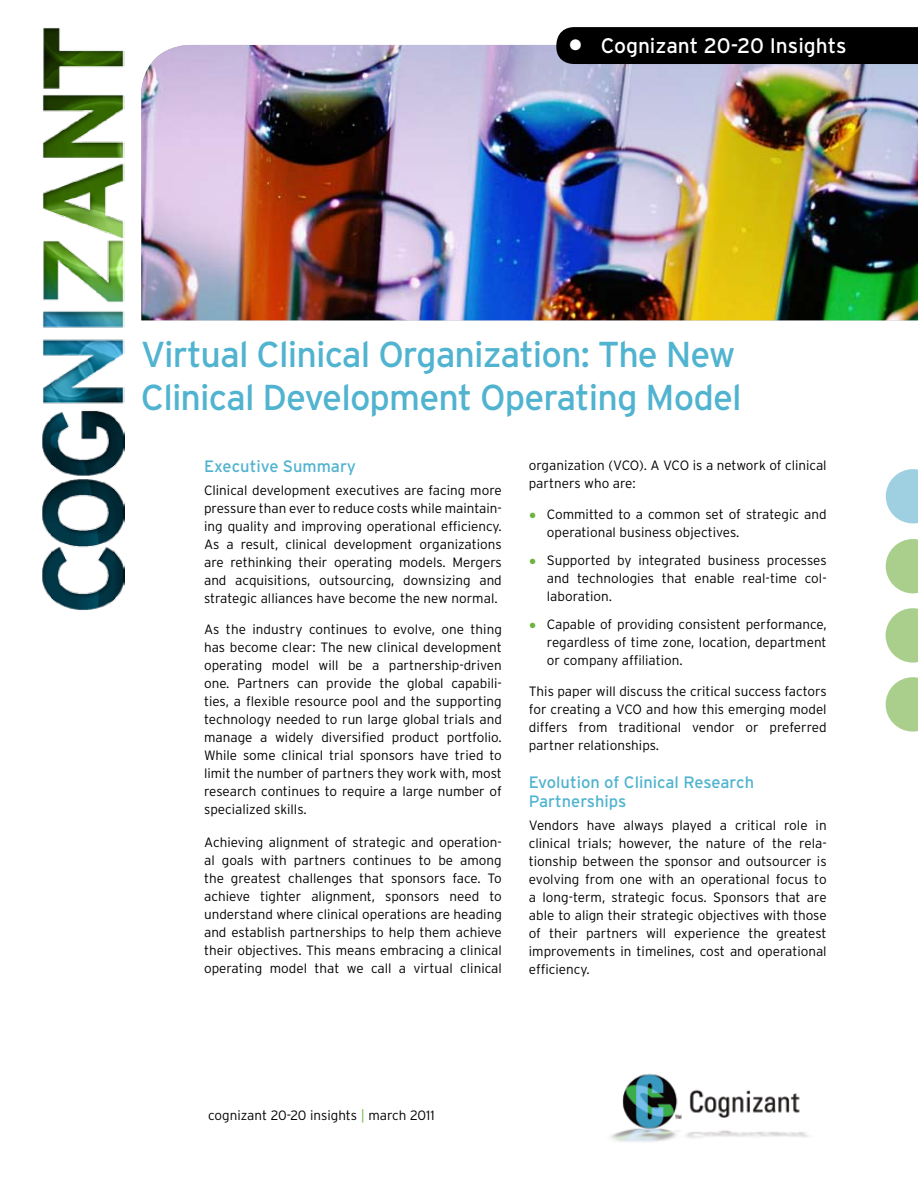
<style>
.page{position:relative;width:918px;height:1188px;background:#fff}
.page>*{position:absolute;margin:0;border:0;box-sizing:border-box;transform-origin:0 0}
.t1{font:36px/43.2px "Interstate";letter-spacing:-.025em;color:#50b3cf}
.t2{font:21px "Interstate";color:#fff}
.t3{font:16.5px/19.5px "Interstate";color:#50b3cf}
.t4{font:300 13.5px/18px "Interstate";color:#000;text-align:justify}
.s1{font-size:36px}
.s2{font-weight:400;font-size:18px;color:#6db33f}
.s3{color:#6db33f}
</style>
<div class="page">
<img style="left:141px;top:45px;width:777px;height:275px">
<img style="left:610px;top:1073px;width:199px;height:69px">
<img style="left:42px;top:27px;width:82px;height:583px">
<div style="left:556px;top:27px;width:362px;height:38px;background:#000"></div>
<svg style="left:886px;top:469px;width:32px;height:54px"></svg>
<svg style="left:886px;top:539px;width:32px;height:54px"></svg>
<svg style="left:886px;top:608px;width:32px;height:55px"></svg>
<svg style="left:886px;top:677px;width:32px;height:55px"></svg>
<h2 class="t2" style="left:568px;top:34px;width:280px"><span class="s1">•</span> Cognizant 20-20 Insights</h2>
<h1 class="t1" style="left:141px;top:332px;width:602px">Virtual Clinical Organization: The New<br>Clinical Development Operating Model</h1>
<p class="t3" style="left:204px;top:457px;width:154px">Executive Summary</p>
<p class="t4" style="left:204px;top:481px;width:299px">Clinical development executives are facing more pressure than ever to reduce costs while maintain&shy;ing quality and improving operational efficiency.<br>As a result, clinical development organizations are rethinking their operating models. Mergers and acquisitions, outsourcing, downsizing and strategic alliances have become the new normal.</p>
<p class="t4" style="left:204px;top:620px;width:299px">As the industry continues to evolve, one thing has become clear: The new clinical development operating model will be a partnership-driven one. Partners can provide the global capabili&shy;ties, a flexible resource pool and the supporting technology needed to run large global trials and manage a widely diversified product portfolio.<br>While some clinical trial sponsors have tried to limit the number of partners they work with, most research continues to require a large number of specialized skills.</p>
<p class="t4" style="left:204px;top:833px;width:299px">Achieving alignment of strategic and operation&shy;al goals with partners continues to be among the greatest challenges that sponsors face. To achieve tighter alignment, sponsors need to understand where clinical operations are heading and establish partnerships to help them achieve their objectives. This means embracing a clinical operating model that we call a virtual clinical</p>
<p class="t4" style="left:529px;top:456px;width:299px">organization (VCO). A VCO is a network of clinical partners who are:</p>
<p class="t4" style="left:547px;top:505px;width:281px;text-indent:-18px"><span class="s2">•</span> Committed to a common set of strategic and operational business objectives.</p>
<p class="t4" style="left:547px;top:551px;width:281px;text-indent:-18px"><span class="s2">•</span> Supported by integrated business processes and technologies that enable real-time col&shy;laboration.</p>
<p class="t4" style="left:547px;top:615px;width:281px;text-indent:-18px"><span class="s2">•</span> Capable of providing consistent performance, regardless of time zone, location, department or company affiliation.</p>
<p class="t4" style="left:529px;top:683px;width:299px">This paper will discuss the critical success factors for creating a VCO and how this emerging model differs from traditional vendor or preferred partner relationships.</p>
<p class="t3" style="left:529px;top:772px;width:227px">Evolution of Clinical Research<br>Partnerships</p>
<p class="t4" style="left:529px;top:816px;width:299px">Vendors have always played a critical role in clinical trials; however, the nature of the rela&shy;tionship between the sponsor and outsourcer is evolving from one with an operational focus to a long-term, strategic focus. Sponsors that are able to align their strategic objectives with those of their partners will experience the greatest improvements in timelines, cost and operational efficiency.</p>
<p class="t4" style="left:208px;top:1106px;width:228px">cognizant 20-20 insights <span class="s3">|</span> march 2011</p>
</div>
